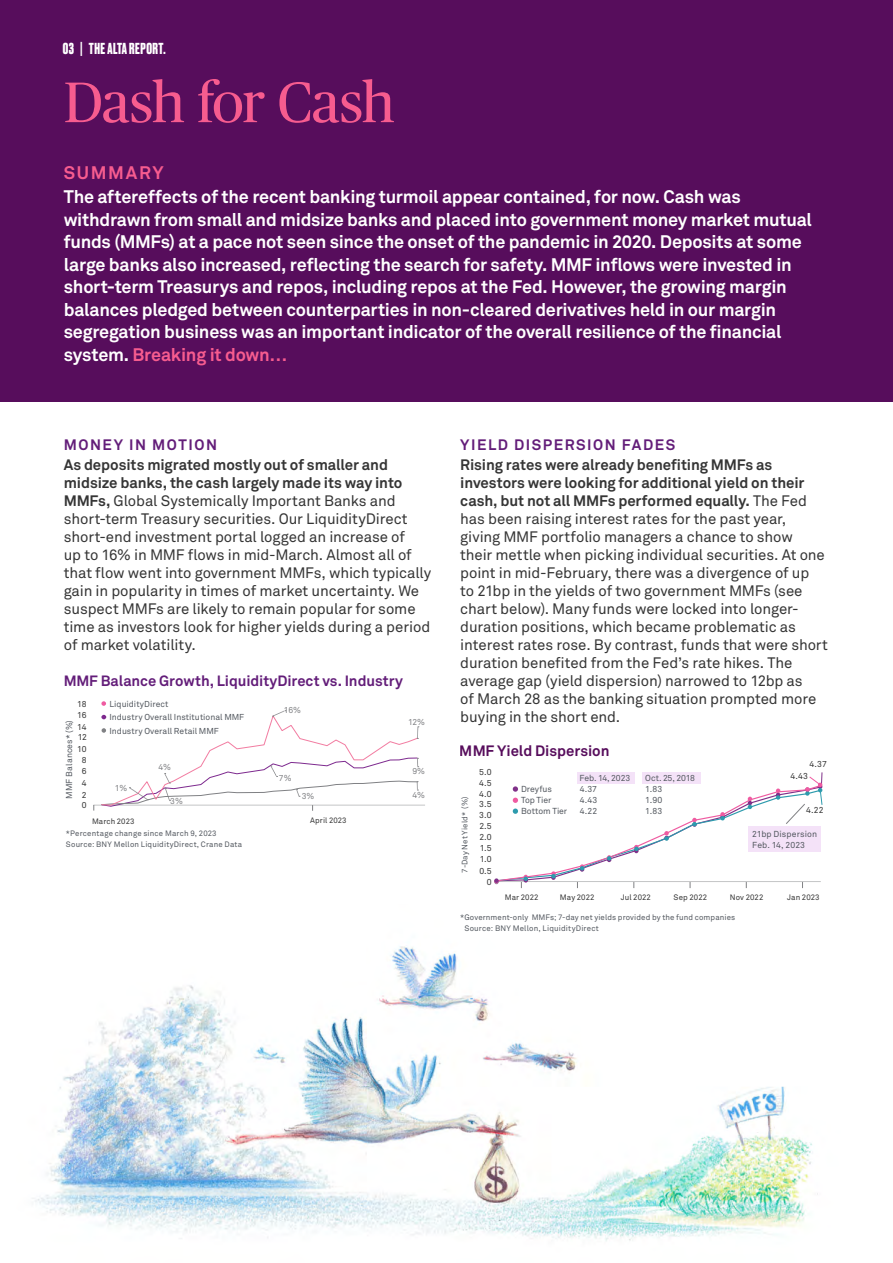
<style>
.page{position:relative;width:893px;height:1263px;background:#fff}
.page>*{position:absolute;margin:0;border:0;box-sizing:border-box;transform-origin:0 0}
.t1{font:57px "Publico";letter-spacing:-.02em;color:#f75c8f}
.t2{font:700 18px/22.5px "Akkurat Pro";letter-spacing:-.015em;color:#fff}
.t3{font:700 18px "Akkurat Pro";letter-spacing:.095em;color:#f75c8f}
.t4{font:15px/18px "Akkurat Pro";letter-spacing:-.01em;color:#353535}
.t5{font:700 15px "Akkurat Pro";letter-spacing:.1em;color:#631d79}
.t6{font:700 15px "Druk";letter-spacing:.035em;color:#fff}
.t7{font:700 14.85px "Akkurat Pro";letter-spacing:-.005em;color:#570d5c}
.t8{font:700 14.7px "Akkurat Pro";letter-spacing:-.005em;color:#631d79}
.t9{font:8.7px/11.2px "Akkurat Pro";color:#53585f}
.t10{font:8.7px "Akkurat Pro";color:#353535}
.t11{font:8.7px "Akkurat Pro";letter-spacing:-.02em;color:#53585f}
.t12{font:8.55px "Akkurat Pro";color:#53585f}
.t13{font:8.55px "Akkurat Pro";color:#808184}
.t14{font:8.55px/11.4px "Akkurat Pro";letter-spacing:-.035em;color:#353535}
.t15{font:7.8px/10.9px "Akkurat Pro";letter-spacing:.02em;color:#53585f}
.t16{font:7.8px "Akkurat Pro";letter-spacing:.01em;color:#353535}
.s1{color:#f75c8f}
.s2{font-weight:700}
</style>
<div class="page">
<img style="left:32px;top:946px;width:786px;height:295px">
<div style="left:0;top:0;width:893px;height:402px;background:#570d5c"></div>
<hr style="left:94px;top:805px;width:331px;height:1px;background:#c4c5c6">
<svg style="left:101px;top:701px;width:318px;height:110px"></svg>
<div style="left:460px;top:739px;width:369px;height:211px;background:#fff"></div>
<svg style="left:494px;top:772px;width:329px;height:116px"></svg>
<p class="t6" style="left:63px;top:39px;width:104px">03 | THE ALTA REPORT.</p>
<h1 class="t1" style="left:64px;top:71px;width:333px">Dash for Cash</h1>
<p class="t3" style="left:64px;top:161px;width:101px">SUMMARY</p>
<p class="t2" style="left:64px;top:186px;width:750px">The aftereffects of the recent banking turmoil appear contained, for now. Cash was withdrawn from small and midsize banks and placed into government money market mutual funds (MMFs) at a pace not seen since the onset of the pandemic in 2020. Deposits at some large banks also increased, reflecting the search for safety. MMF inflows were invested in short-term Treasurys and repos, including repos at the Fed. However, the growing margin balances pledged between counterparties in non-cleared derivatives held in our margin segregation business was an important indicator of the overall resilience of the financial system. <span class="s1">Breaking it down…</span></p>
<p class="t5" style="left:64px;top:435px;width:155px">MONEY IN MOTION</p>
<p class="t4" style="left:64px;top:456px;width:369px"><span class="s2">As deposits migrated mostly out of smaller and midsize banks, the cash largely made its way into MMFs,</span> Global Systemically Important Banks and short-term Treasury securities. Our LiquidityDirect short-end investment portal logged an increase of<br>up to 16% in MMF flows in mid-March. Almost all of that flow went into government MMFs, which typically gain in popularity in times of market uncertainty. We suspect MMFs are likely to remain popular for some time as investors look for higher yields during a period of market volatility.</p>
<p class="t8" style="left:64px;top:671px;width:341px">MMF Balance Growth, LiquidityDirect vs. Industry</p>
<p class="t12" style="left:110px;top:699px;width:60px">LiquidityDirect</p>
<p class="t12" style="left:110px;top:726px;width:111px">Industry Overall Retail MMF</p>
<p class="t14" style="left:77px;top:698px;width:11px">18<br>16</p>
<p class="t13" style="left:284px;top:705px;width:19px">16%</p>
<p class="t12" style="left:109px;top:712px;width:136px">Industry Overall Institutional MMF</p>
<p class="t13" style="left:408px;top:716px;width:19px">12%</p>
<p class="t12" style="left:64px;top:798px;width:80px;rotate:-90deg">MMF Balances* (%)</p>
<p class="t14" style="left:77px;top:721px;width:11px">14</p>
<p class="t14" style="left:78px;top:732px;width:11px">12</p>
<p class="t14" style="left:77px;top:744px;width:11px">10</p>
<p class="t14" style="left:82px;top:789px;width:6px">2</p>
<p class="t14" style="left:82px;top:754px;width:6px">8</p>
<p class="t13" style="left:158px;top:762px;width:14px">4%</p>
<p class="t13" style="left:412px;top:766px;width:14px">9%</p>
<p class="t13" style="left:413px;top:790px;width:14px">4%</p>
<p class="t14" style="left:82px;top:766px;width:6px">6</p>
<p class="t13" style="left:279px;top:773px;width:14px">7%</p>
<p class="t14" style="left:82px;top:778px;width:6px">4</p>
<p class="t13" style="left:115px;top:783px;width:14px">1%</p>
<p class="t13" style="left:302px;top:791px;width:14px">3%</p>
<p class="t13" style="left:170px;top:796px;width:14px">3%</p>
<p class="t14" style="left:82px;top:800px;width:6px">0</p>
<p class="t16" style="left:92px;top:816px;width:44px">March 2023</p>
<p class="t16" style="left:310px;top:816px;width:38px">April 2023</p>
<p class="t15" style="left:66px;top:828px;width:178px">* Percentage change since March 9, 2023<br>Source: BNY Mellon LiquidityDirect, Crane Data</p>
<p class="t5" style="left:460px;top:435px;width:217px">YIELD DISPERSION FADES</p>
<p class="t4" style="left:460px;top:456px;width:369px"><span class="s2">Rising rates were already benefiting MMFs as investors were looking for additional yield on their cash, but not all MMFs performed equally.</span> The Fed has been raising interest rates for the past year, giving MMF portfolio managers a chance to show their mettle when picking individual securities. At one point in mid-February, there was a divergence of up<br>to 21bp in the yields of two government MMFs (see chart below). Many funds were locked into longer&shy;duration positions, which became problematic as interest rates rose. By contrast, funds that were short duration benefited from the Fed’s rate hikes. The average gap (yield dispersion) narrowed to 12bp as<br>of March 28 as the banking situation prompted more buying in the short end.</p>
<p class="t7" style="left:460px;top:742px;width:151px">MMF Yield Dispersion</p>
<p class="t9" style="left:579px;top:773px;width:52px">Feb. 14, 2023</p>
<p class="t11" style="left:645px;top:773px;width:51px">Oct. 25, 2018</p>
<p class="t10" style="left:810px;top:759px;width:19px">4.37</p>
<p class="t10" style="left:479px;top:767px;width:14px">5.0</p>
<p class="t10" style="left:790px;top:771px;width:19px">4.43</p>
<p class="t10" style="left:479px;top:778px;width:14px">4.5</p>
<p class="t9" style="left:521px;top:784px;width:32px">Dreyfus<br>Top Tier</p>
<p class="t9" style="left:645px;top:784px;width:19px">1.83<br>1.90</p>
<p class="t9" style="left:580px;top:784px;width:19px">4.37<br>4.43</p>
<p class="t10" style="left:479px;top:789px;width:14px">4.0</p>
<p class="t15" style="left:460px;top:872px;width:77px;rotate:-90deg">7-Day Net Yield* (%)</p>
<p class="t10" style="left:479px;top:799px;width:14px">3.5</p>
<p class="t9" style="left:521px;top:806px;width:48px">Bottom Tier</p>
<p class="t10" style="left:806px;top:804px;width:19px">4.22</p>
<p class="t9" style="left:645px;top:806px;width:18px">1.83</p>
<p class="t9" style="left:580px;top:806px;width:19px">4.22</p>
<p class="t10" style="left:479px;top:810px;width:14px">3.0</p>
<p class="t10" style="left:479px;top:821px;width:14px">2.5</p>
<p class="t9" style="left:752px;top:829px;width:66px">21bp Dispersion<br>Feb. 14, 2023</p>
<p class="t10" style="left:479px;top:832px;width:14px">2.0</p>
<p class="t10" style="left:480px;top:843px;width:13px">1.5</p>
<p class="t10" style="left:480px;top:854px;width:13px">1.0</p>
<p class="t10" style="left:479px;top:865px;width:14px">0.5</p>
<p class="t10" style="left:487px;top:877px;width:6px">0</p>
<p class="t16" style="left:505px;top:893px;width:35px">Mar 2022</p>
<p class="t16" style="left:560px;top:893px;width:36px">May 2022</p>
<p class="t16" style="left:621px;top:893px;width:32px">Jul 2022</p>
<p class="t16" style="left:674px;top:893px;width:35px">Sep 2022</p>
<p class="t16" style="left:730px;top:893px;width:35px">Nov 2022</p>
<p class="t16" style="left:787px;top:893px;width:34px">Jan 2023</p>
<p class="t15" style="left:464px;top:911px;width:272px;text-indent:-4px">*Government-only MMFs; 7-day net yields provided by the fund companies<br>Source: BNY Mellon, LiquidityDirect</p>
</div>
